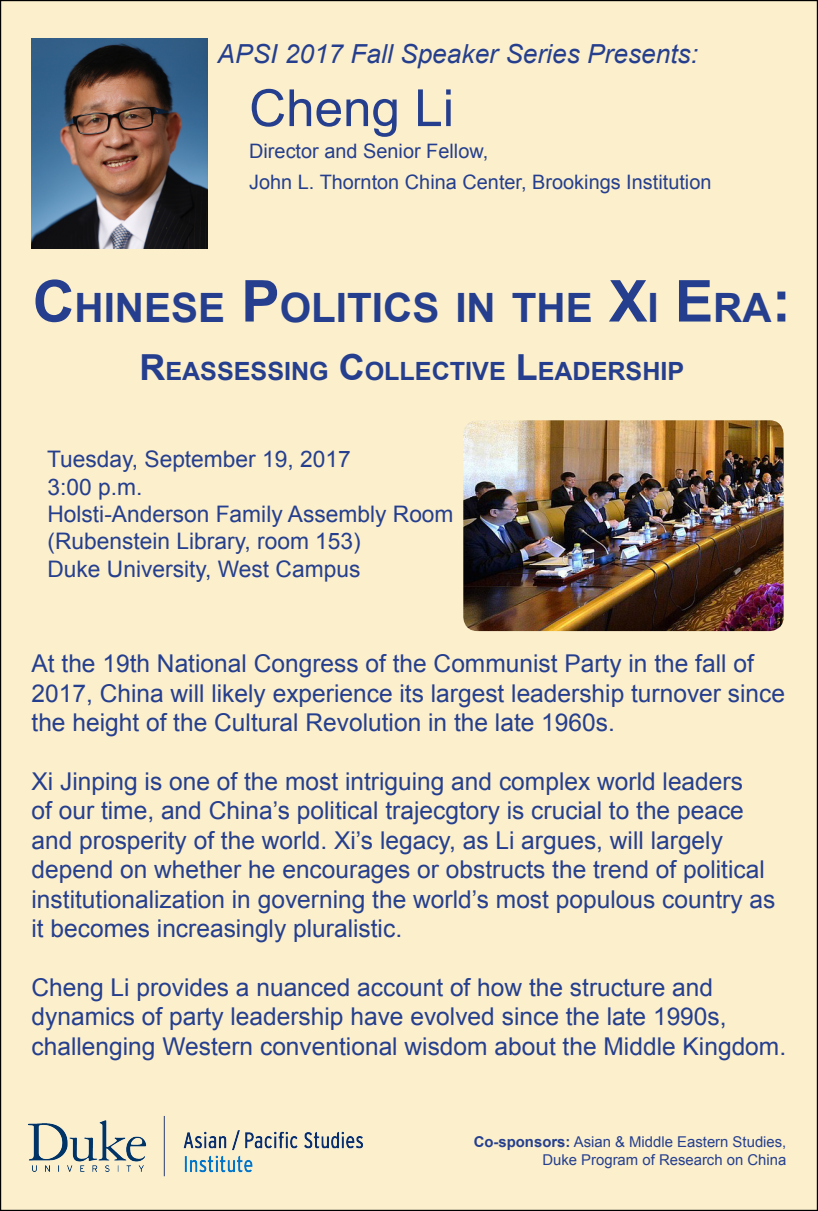
<style>
.page{position:relative;width:818px;height:1211px;background:#fff}
.page>*{position:absolute;margin:0;border:0;box-sizing:border-box;transform-origin:0 0}
.t1{font:51.19px "Arial";color:#253f8e}
.t2{font:700 40.43px "Arial";color:#253f8e}
.t3{font:italic 26.25px "Arial";color:#253f8e}
.t4{font:700 25.11px "Arial";color:#253f8e}
.t5{font:24.5px/29.4px "Arial";color:#253f8e}
.t6{font:22.75px "Arial";color:#253f8e}
.t7{font:19.86px "Arial";color:#253f8e}
.t8{font:14.88px "Arial";color:#253f8e}
.s1{font-size:57.75px}
.s2{font-size:35.88px}
.s3{font-weight:700}
</style>
<div class="page">
<div style="left:1px;top:1px;width:816px;height:1209px;background:#fbefcc"></div>
<img style="left:28px;top:1116px;width:335px;height:61px">
<img style="left:32px;top:38px;width:175px;height:211px">
<img style="left:463px;top:420px;width:320px;height:211px">
<p class="t3" style="left:217px;top:37px;width:482px">APSI 2017 Fall Speaker Series Presents:</p>
<p class="t1" style="left:249px;top:75px;width:206px">Cheng Li</p>
<p class="t7" style="left:249px;top:138px;width:240px">Director and Senior Fellow,</p>
<p class="t7" style="left:249px;top:169px;width:463px">John L. Thornton China Center, Brookings Institution</p>
<p class="t2" style="left:33px;top:280px;width:759px"><span class="s1">C</span>HINESE <span class="s1">P</span>OLITICS IN THE <span class="s1">X</span>I <span class="s1">E</span>RA<span class="s1">:</span></p>
<p class="t4" style="left:139px;top:354px;width:543px"><span class="s2">R</span>EASSESSING <span class="s2">C</span>OLLECTIVE <span class="s2">L</span>EADERSHIP</p>
<p class="t6" style="left:47px;top:444px;width:305px">Tuesday, September 19, 2017</p>
<p class="t6" style="left:47px;top:471px;width:96px">3:00 p.m.</p>
<p class="t6" style="left:47px;top:499px;width:407px">Holsti-Anderson Family Assembly Room</p>
<p class="t6" style="left:47px;top:526px;width:315px">(Rubenstein Library, room 153)</p>
<p class="t6" style="left:47px;top:553px;width:314px">Duke University, West Campus</p>
<p class="t5" style="left:32px;top:649px;width:754px">At the 19th National Congress of the Communist Party in the fall of<br>2017, China will likely experience its largest leadership turnover since the height of the Cultural Revolution in the late 1960s.</p>
<p class="t5" style="left:32px;top:766px;width:745px">Xi Jinping is one of the most intriguing and complex world leaders<br>of our time, and China’s political trajecgtory is crucial to the peace and prosperity of the world. Xi’s legacy, as Li argues, will largely depend on whether he encourages or obstructs the trend of political institutionalization in governing the world’s most populous country as it becomes increasingly pluralistic.</p>
<p class="t5" style="left:32px;top:972px;width:755px">Cheng Li provides a nuanced account of how the structure and dynamics of party leadership have evolved since the late 1990s, challenging Western conventional wisdom about the Middle Kingdom.</p>
<p class="t8" style="left:473px;top:1132px;width:314px"><span class="s3">Co-sponsors:</span> Asian &amp; Middle Eastern Studies,</p>
<p class="t8" style="left:542px;top:1149px;width:245px">Duke Program of Research on China</p>
</div>
